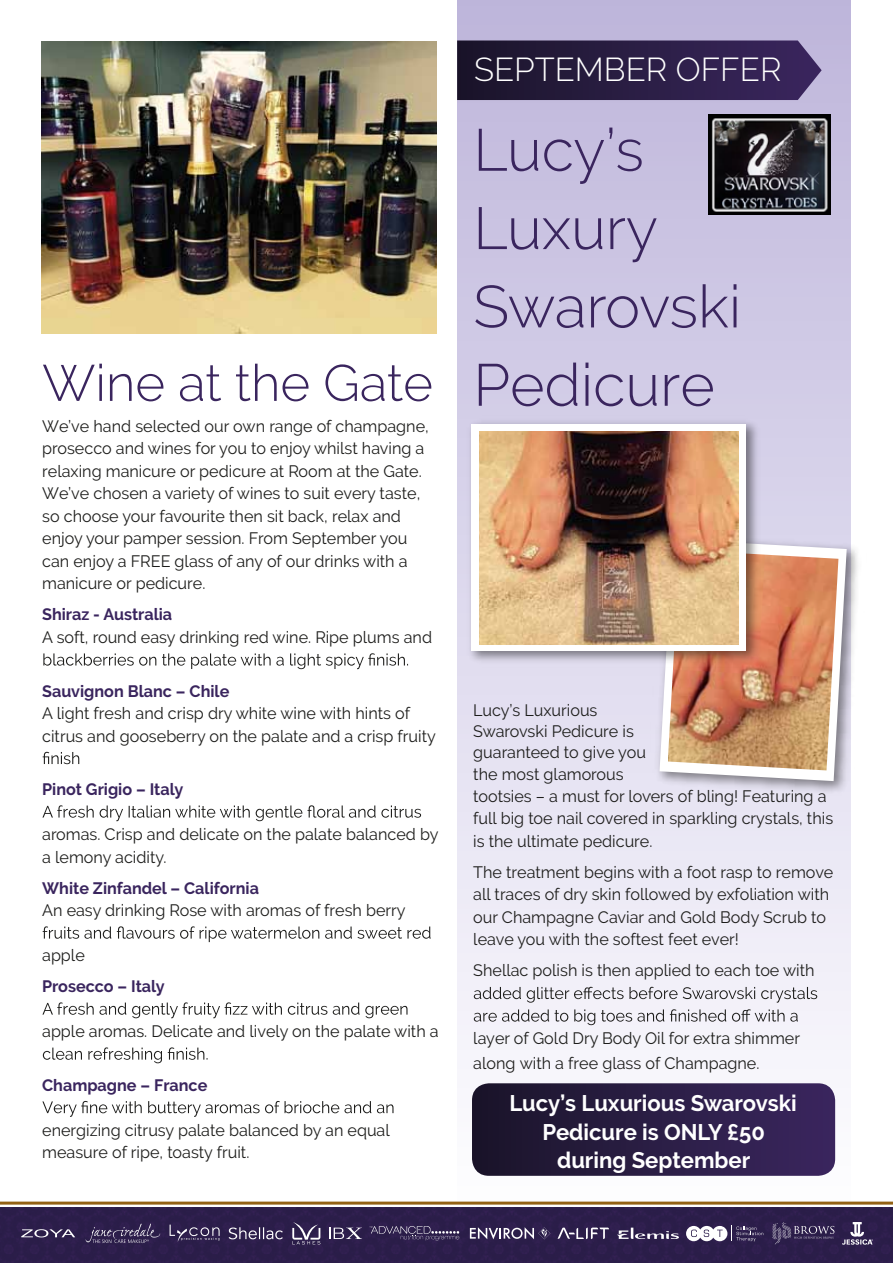
<style>
.page{position:relative;width:893px;height:1263px;background:#fff}
.page>*{position:absolute;margin:0;border:0;box-sizing:border-box;transform-origin:0 0}
.t1{font:300 59.1px/78.3px "Raleway";color:#3a255e}
.t2{font:300 51px "Raleway";color:#3a255e}
.t3{font:300 33px "Raleway";color:#fff}
.t4{font:700 22.5px/28.5px "Raleway";color:#fff;text-align:center}
.t5{font:16.5px/22.5px "Raleway";color:#1d1d1b}
.t6{font:700 16.5px "Raleway";color:#3a255e}
</style>
<div class="page">
<svg style="left:457px;top:0;width:393px;height:1208px"></svg>
<div style="left:0;top:1208px;width:893px;height:55px;background:#2b1e4a"></div>
<svg style="left:457px;top:40px;width:365px;height:60px;background:#2f2249"></svg>
<svg style="left:170px;top:1224px;width:50px;height:18px"></svg>
<svg style="left:558px;top:1227px;width:51px;height:12px"></svg>
<svg style="left:470px;top:1227px;width:80px;height:12px"></svg>
<svg style="left:617px;top:1227px;width:62px;height:12px"></svg>
<svg style="left:772px;top:1222px;width:62px;height:22px"></svg>
<svg style="left:292px;top:1222px;width:28px;height:22px"></svg>
<svg style="left:229px;top:1227px;width:54px;height:12px"></svg>
<svg style="left:842px;top:1222px;width:31px;height:22px"></svg>
<svg style="left:21px;top:1229px;width:54px;height:8px"></svg>
<svg style="left:329px;top:1228px;width:33px;height:11px"></svg>
<svg style="left:686px;top:1225px;width:77px;height:16px"></svg>
<svg style="left:86px;top:1223px;width:74px;height:20px"></svg>
<svg style="left:369px;top:1226px;width:91px;height:15px"></svg>
<svg style="left:474px;top:987px;width:343px;height:16px"></svg>
<svg style="left:474px;top:1009px;width:324px;height:16px"></svg>
<svg style="left:43px;top:653px;width:365px;height:16px"></svg>
<svg style="left:43px;top:752px;width:36px;height:12px"></svg>
<svg style="left:42px;top:805px;width:379px;height:16px"></svg>
<svg style="left:43px;top:926px;width:388px;height:16px"></svg>
<svg style="left:42px;top:1002px;width:365px;height:16px"></svg>
<svg style="left:43px;top:1047px;width:164px;height:16px"></svg>
<svg style="left:42px;top:1101px;width:351px;height:16px"></svg>
<svg style="left:472px;top:1083px;width:363px;height:93px;background:#2c1f46"></svg>
<hr style="left:0;top:1201px;width:893px;height:3px;background:#936214">
<img style="left:709px;top:114px;width:122px;height:101px">
<img style="left:42px;top:42px;width:394px;height:292px">
<img style="left:650px;top:529px;width:208px;height:272px">
<svg style="left:659px;top:539px;width:188px;height:242px"></svg>
<img style="left:668px;top:550px;width:170px;height:220px">
<img style="left:457px;top:415px;width:309px;height:252px">
<div style="left:472px;top:424px;width:274px;height:227px;background:#fff"></div>
<img style="left:480px;top:431px;width:258px;height:214px">
<h2 class="t2" style="left:42px;top:353px;width:392px">Wine at the Gate</h2>
<p class="t5" style="left:42px;top:415px;width:388px">We’ve hand selected our own range of champagne, prosecco and wines for you to enjoy whilst having a relaxing manicure or pedicure at Room at the Gate.<br>We’ve chosen a variety of wines to suit every taste, so choose your favourite then sit back, relax and enjoy your pamper session. From September you can enjoy a FREE glass of any of our drinks with a manicure or pedicure.</p>
<p class="t6" style="left:42px;top:605px;width:132px">Shiraz - Australia</p>
<p class="t5" style="left:42px;top:626px;width:391px">A soft, round easy drinking red wine. Ripe plums and</p>
<p class="t6" style="left:42px;top:681px;width:189px">Sauvignon Blanc – Chile</p>
<p class="t5" style="left:42px;top:702px;width:395px">A light fresh and crisp dry white wine with hints of citrus and gooseberry on the palate and a crisp fruity</p>
<p class="t6" style="left:42px;top:780px;width:143px">Pinot Grigio – Italy</p>
<p class="t5" style="left:42px;top:823px;width:398px">aromas. Crisp and delicate on the palate balanced by a lemony acidity.</p>
<p class="t6" style="left:42px;top:878px;width:218px">White Zinfandel – California</p>
<p class="t5" style="left:42px;top:899px;width:365px">An easy drinking Rose with aromas of fresh berry</p>
<p class="t5" style="left:42px;top:944px;width:44px">apple</p>
<p class="t6" style="left:42px;top:977px;width:124px">Prosecco – Italy</p>
<p class="t5" style="left:42px;top:1020px;width:398px">apple aromas. Delicate and lively on the palate with a</p>
<p class="t6" style="left:42px;top:1075px;width:167px">Champagne – France</p>
<p class="t5" style="left:42px;top:1118px;width:349px">energizing citrusy palate balanced by an equal measure of ripe, toasty fruit.</p>
<h3 class="t3" style="left:474px;top:50px;width:309px">SEPTEMBER OFFER</h3>
<h1 class="t1" style="left:473px;top:111px;width:269px">Lucy’s<br>Luxury<br>Swarovski<br>Pedicure</h1>
<p class="t5" style="left:473px;top:699px;width:174px;line-height:21.3px">Lucy’s Luxurious<br>Swarovski Pedicure is guaranteed to give you the most glamorous</p>
<p class="t5" style="left:473px;top:785px;width:361px">tootsies – a must for lovers of bling! Featuring a full big toe nail covered in sparkling crystals, this is the ultimate pedicure.</p>
<p class="t5" style="left:473px;top:861px;width:362px">The treatment begins with a foot rasp to remove all traces of dry skin followed by exfoliation with our Champagne Caviar and Gold Body Scrub to leave you with the softest feet ever!</p>
<p class="t5" style="left:473px;top:959px;width:343px">Shellac polish is then applied to each toe with</p>
<p class="t5" style="left:473px;top:1025px;width:328px;line-height:25px">layer of Gold Dry Body Oil for extra shimmer along with a free glass of Champagne.</p>
<h3 class="t4" style="left:509px;top:1089px;width:289px">Lucy’s Luxurious Swarovski<br>Pedicure is ONLY £50 during September</h3>
</div>
